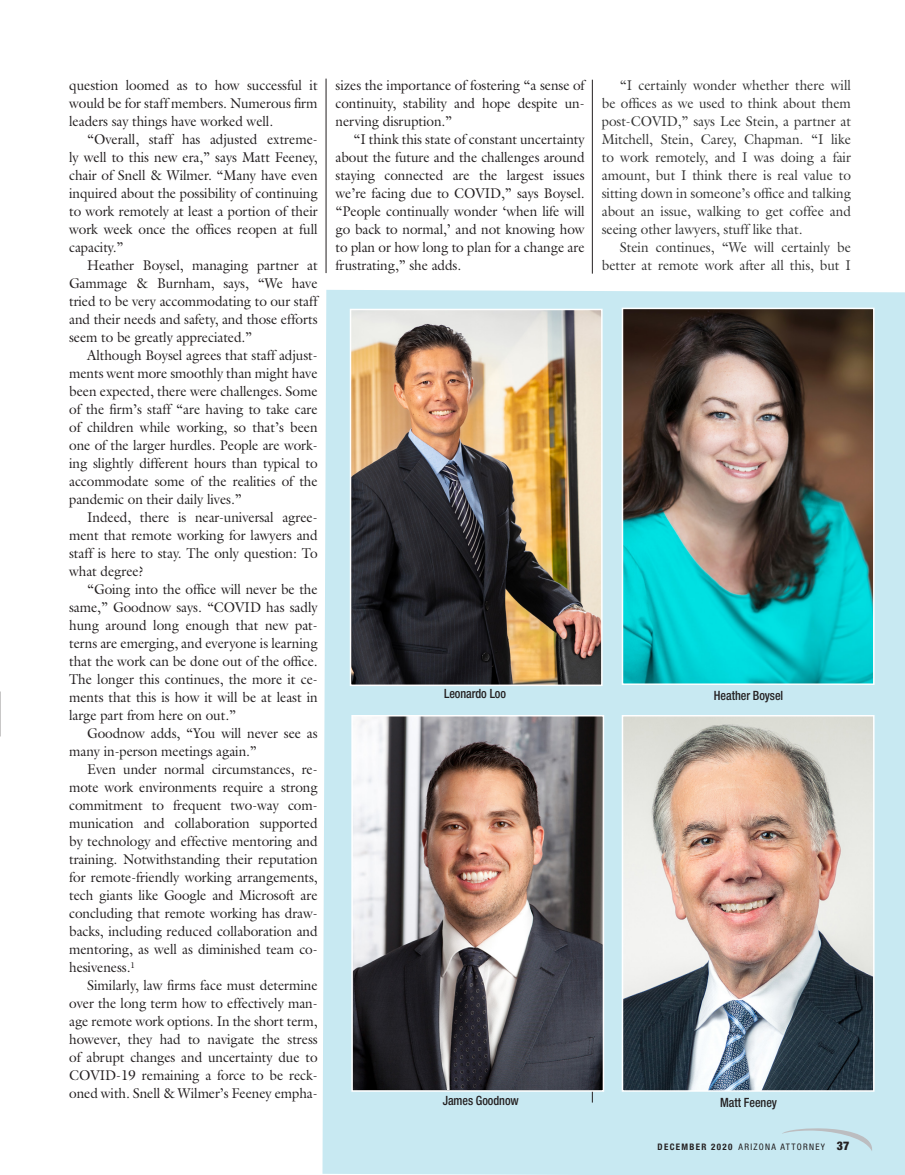
<style>
.page{position:relative;width:905px;height:1175px;background:#fff}
.page>*{position:absolute;margin:0;border:0;box-sizing:border-box;transform-origin:0 0}
.Body_-_WITH_INDENT{font:14.25px/18px "Galliard";letter-spacing:-.005em;color:#231f20;text-align:justify;scale:.95 1}
.Body_-_WITH_INDENT-2{font:14.25px/18px "Galliard";letter-spacing:-.005em;color:#333;text-align:justify;scale:.95 1}
.Body_-_WITH_INDENT-3{font:500 condensed 12.75px "Helvetica Neue LT Std";letter-spacing:-.005em;color:#231f20;scale:.95 1}
.t1{font:condensed 9px "Helvetica Neue LT Std";letter-spacing:.145em;color:#231f20}
.s1{font-weight:700}
.s2{font-weight:900;font-size:12px}
</style>
<div class="page">
<div style="left:322px;top:290px;width:582px;height:884px;background:#c8e9f2"></div>
<hr style="left:326px;top:79px;width:1px;height:194px;background:#231f20">
<hr style="left:592px;top:80px;width:1px;height:194px;background:#231f20">
<hr style="left:592px;top:1001px;width:1px;height:101px;background:#231f20">
<svg style="left:781px;top:1122px;width:94px;height:29px"></svg>
<img style="left:354px;top:718px;width:247px;height:370px">
<div style="left:351px;top:715px;width:253px;height:376px;border:2px solid #fff"></div>
<img style="left:624px;top:718px;width:247px;height:370px">
<div style="left:621px;top:715px;width:253px;height:376px;border:2px solid #fff"></div>
<img style="left:624px;top:311px;width:247px;height:371px">
<div style="left:621px;top:308px;width:253px;height:377px;border:2px solid #fff"></div>
<img style="left:353px;top:312px;width:246px;height:371px">
<div style="left:350px;top:309px;width:252px;height:377px;border:2px solid #fff"></div>
<p class="Body_-_WITH_INDENT" style="left:69px;top:76px;width:263px">question loomed as to how successful it would be for staff members. Numerous firm leaders say things have worked well.</p>
<p class="Body_-_WITH_INDENT" style="left:69px;top:130px;width:263px;text-indent:18px">“Overall, staff has adjusted extreme&shy;ly well to this new era,” says Matt Feeney, chair of Snell &amp; Wilmer. “Many have even inquired about the possibility of continuing to work remotely at least a portion of their work week once the offices reopen at full capacity.”</p>
<p class="Body_-_WITH_INDENT" style="left:69px;top:256px;width:263px;text-indent:18px">Heather Boysel, managing partner at Gammage &amp; Burnham, says, “We have tried to be very accommodating to our staff and their needs and safety, and those efforts seem to be greatly appreciated.”</p>
<p class="Body_-_WITH_INDENT" style="left:69px;top:346px;width:263px;text-indent:18px">Although Boysel agrees that staff adjust&shy;ments went more smoothly than might have been expected, there were challenges. Some of the firm’s staff “are having to take care of children while working, so that’s been one of the larger hurdles. People are work&shy;ing slightly different hours than typical to accommodate some of the realities of the pandemic on their daily lives.”</p>
<p class="Body_-_WITH_INDENT" style="left:69px;top:508px;width:263px;text-indent:18px">Indeed, there is near-universal agree&shy;ment that remote working for lawyers and staff is here to stay. The only question: To what degree?</p>
<p class="Body_-_WITH_INDENT" style="left:69px;top:580px;width:263px;text-indent:18px">“Going into the office will never be the same,” Goodnow says. “COVID has sadly hung around long enough that new pat&shy;terns are emerging, and everyone is learning that the work can be done out of the office.<br>The longer this continues, the more it ce&shy;ments that this is how it will be at least in large part from here on out.”</p>
<p class="Body_-_WITH_INDENT" style="left:69px;top:724px;width:263px;text-indent:18px">Goodnow adds, “You will never see as many in-person meetings again.”</p>
<p class="Body_-_WITH_INDENT" style="left:69px;top:760px;width:263px;text-indent:18px">Even under normal circumstances, re&shy;mote work environments require a strong commitment to frequent two-way com&shy;munication and collaboration supported by technology and effective mentoring and training. Notwithstanding their reputation for remote-friendly working arrangements, tech giants like Google and Microsoft are concluding that remote working has draw&shy;backs, including reduced collaboration and mentoring, as well as diminished team co&shy;hesiveness.<sup>1</sup></p>
<p class="Body_-_WITH_INDENT" style="left:69px;top:976px;width:263px;text-indent:18px">Similarly, law firms face must determine over the long term how to effectively man&shy;age remote work options. In the short term, however, they had to navigate the stress of abrupt changes and uncertainty due to COVID-19 remaining a force to be reck&shy;oned with. Snell &amp; Wilmer’s Feeney empha-</p>
<p class="Body_-_WITH_INDENT" style="left:335px;top:76px;width:264px">sizes the importance of fostering “a sense of continuity, stability and hope despite un&shy;nerving disruption.”</p>
<p class="Body_-_WITH_INDENT" style="left:335px;top:130px;width:264px;text-indent:18px">“I think this state of constant uncertainty about the future and the challenges around staying connected are the largest issues we’re facing due to COVID,” says Boysel. “People continually wonder ‘when life will go back to normal,’ and not knowing how to plan or how long to plan for a change are frustrating,” she adds.</p>
<p class="Body_-_WITH_INDENT-2" style="left:602px;top:76px;width:264px;text-indent:18px">“I certainly wonder whether there will be offices as we used to think about them post-COVID,” says Lee Stein, a partner at Mitchell, Stein, Carey, Chapman. “I like to work remotely, and I was doing a fair amount, but I think there is real value to sitting down in someone’s office and talking about an issue, walking to get coffee and seeing other lawyers, stuff like that.</p>
<p class="Body_-_WITH_INDENT-2" style="left:602px;top:238px;width:264px;text-align:right">Stein continues, “We will certainly be better at remote work after all this, but I</p>
<p class="Body_-_WITH_INDENT-3" style="left:444px;top:686px;width:67px">Leonardo Loo</p>
<p class="Body_-_WITH_INDENT-3" style="left:714px;top:688px;width:74px">Heather Boysel</p>
<p class="Body_-_WITH_INDENT-3" style="left:442px;top:1093px;width:82px">James Goodnow</p>
<p class="Body_-_WITH_INDENT-3" style="left:720px;top:1094px;width:61px">Matt Feeney</p>
<p class="t1" style="left:657px;top:1141px;width:193px"><span class="s1">DECEMBER 2020</span> ARIZONA ATTORNEY <span class="s2">37</span></p>
</div>
